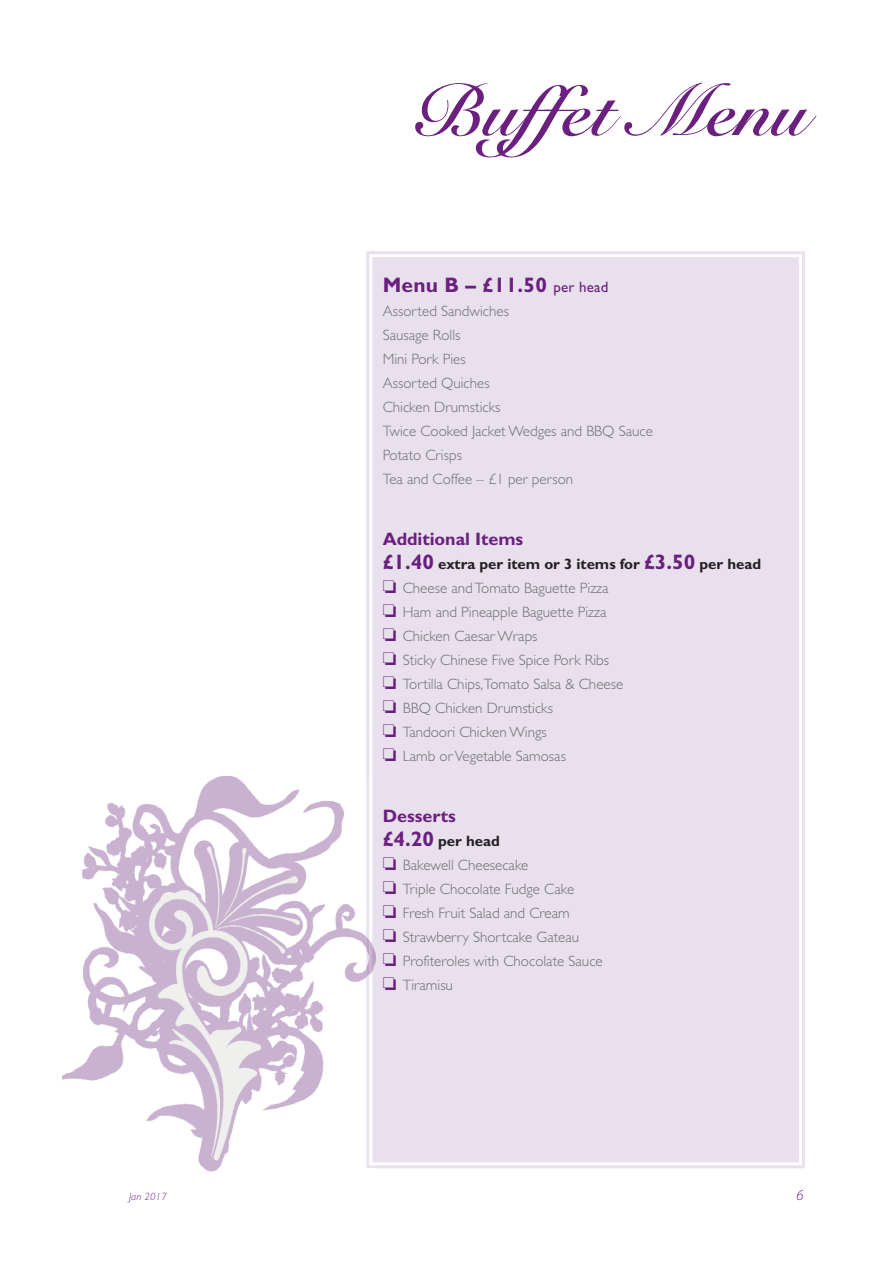
<style>
.page{position:relative;width:893px;height:1263px;background:#fff}
.page>*{position:absolute;margin:0;border:0;box-sizing:border-box;transform-origin:0 0}
.t1{font:72px "Snell Roundhand Bold Script";letter-spacing:.015em;color:#6b1f7e}
.t2{font:700 21px "Gill Sans";letter-spacing:.015em;color:#6b1f7e}
.t3{font:700 18px "Gill Sans";color:#6b1f7e}
.t4{font:300 15px/24px "Gill Sans";color:#6c6d70}
.t5{font:700 15px "Gill Sans";color:#231f20}
.t6{font:italic 300 15px "Myriad Pro";color:#6b1f7e}
.t7{font:italic 300 10.5px "Gill Sans";letter-spacing:.015em;color:#6b1f7e}
.s1{font-weight:400;font-size:15px}
.s2{font-size:21px;color:#6b1f7e}
.s3{color:#6b1f7e}
</style>
<div class="page">
<div style="left:372px;top:257px;width:427px;height:905px;background:#e8e0ed"></div>
<div style="left:363px;top:248px;width:445px;height:923px;border:3px solid #fff"></div>
<img style="left:62px;top:776px;width:304px;height:395px">
<img style="left:366px;top:776px;width:10px;height:392px">
<img style="left:369px;top:776px;width:7px;height:389px">
<svg style="left:366px;top:1168px;width:10px;height:3px"></svg>
<h1 class="t1" style="left:413px;top:84px;width:396px">Buffet Menu</h1>
<h2 class="t2" style="left:383px;top:277px;width:227px">Menu B – £11.50 <span class="s1">per head</span></h2>
<p class="t4" style="left:383px;top:300px;width:272px">Assorted Sandwiches<br>Sausage Rolls<br>Mini Pork Pies<br>Assorted Quiches<br>Chicken Drumsticks<br>Twice Cooked Jacket Wedges and BBQ Sauce<br>Potato Crisps<br>Tea and Coffee – £1 per person</p>
<p class="t3" style="left:383px;top:532px;width:142px">Additional Items</p>
<p class="t5" style="left:383px;top:558px;width:380px"><span class="s2">£1.40</span> extra per item or 3 items for <span class="s2">£3.50</span> per head</p>
<p class="t4" style="left:383px;top:577px;width:227px"><span class="s3">□</span> Cheese andTomato Baguette Pizza</p>
<p class="t4" style="left:383px;top:601px;width:225px"><span class="s3">□</span> Ham and Pineapple Baguette Pizza</p>
<p class="t4" style="left:383px;top:625px;width:156px"><span class="s3">□</span> Chicken Caesar Wraps</p>
<p class="t4" style="left:383px;top:649px;width:228px"><span class="s3">□</span> Sticky Chinese Five Spice Pork Ribs</p>
<p class="t4" style="left:383px;top:673px;width:242px"><span class="s3">□</span> Tortilla Chips,Tomato Salsa &amp; Cheese</p>
<p class="t4" style="left:383px;top:697px;width:172px"><span class="s3">□</span> BBQ Chicken Drumsticks</p>
<p class="t4" style="left:383px;top:721px;width:166px"><span class="s3">□</span> Tandoori Chicken Wings</p>
<p class="t4" style="left:383px;top:745px;width:185px"><span class="s3">□</span> Lamb orVegetable Samosas</p>
<p class="t3" style="left:383px;top:809px;width:75px">Desserts</p>
<p class="t5" style="left:383px;top:835px;width:119px"><span class="s2">£4.20</span> per head</p>
<p class="t4" style="left:383px;top:854px;width:147px"><span class="s3">□</span> Bakewell Cheesecake</p>
<p class="t4" style="left:383px;top:878px;width:193px"><span class="s3">□</span> Triple Chocolate Fudge Cake</p>
<p class="t4" style="left:383px;top:902px;width:188px"><span class="s3">□</span> Fresh Fruit Salad and Cream</p>
<p class="t4" style="left:383px;top:926px;width:198px"><span class="s3">□</span> Strawberry Shortcake Gateau</p>
<p class="t4" style="left:383px;top:950px;width:222px"><span class="s3">□</span> Profiteroles with Chocolate Sauce</p>
<p class="t4" style="left:383px;top:974px;width:72px"><span class="s3">□</span> Tiramisu</p>
<p class="t7" style="left:129px;top:1192px;width:39px">Jan 2017</p>
<p class="t6" style="left:796px;top:1189px;width:8px">6</p>
</div>
